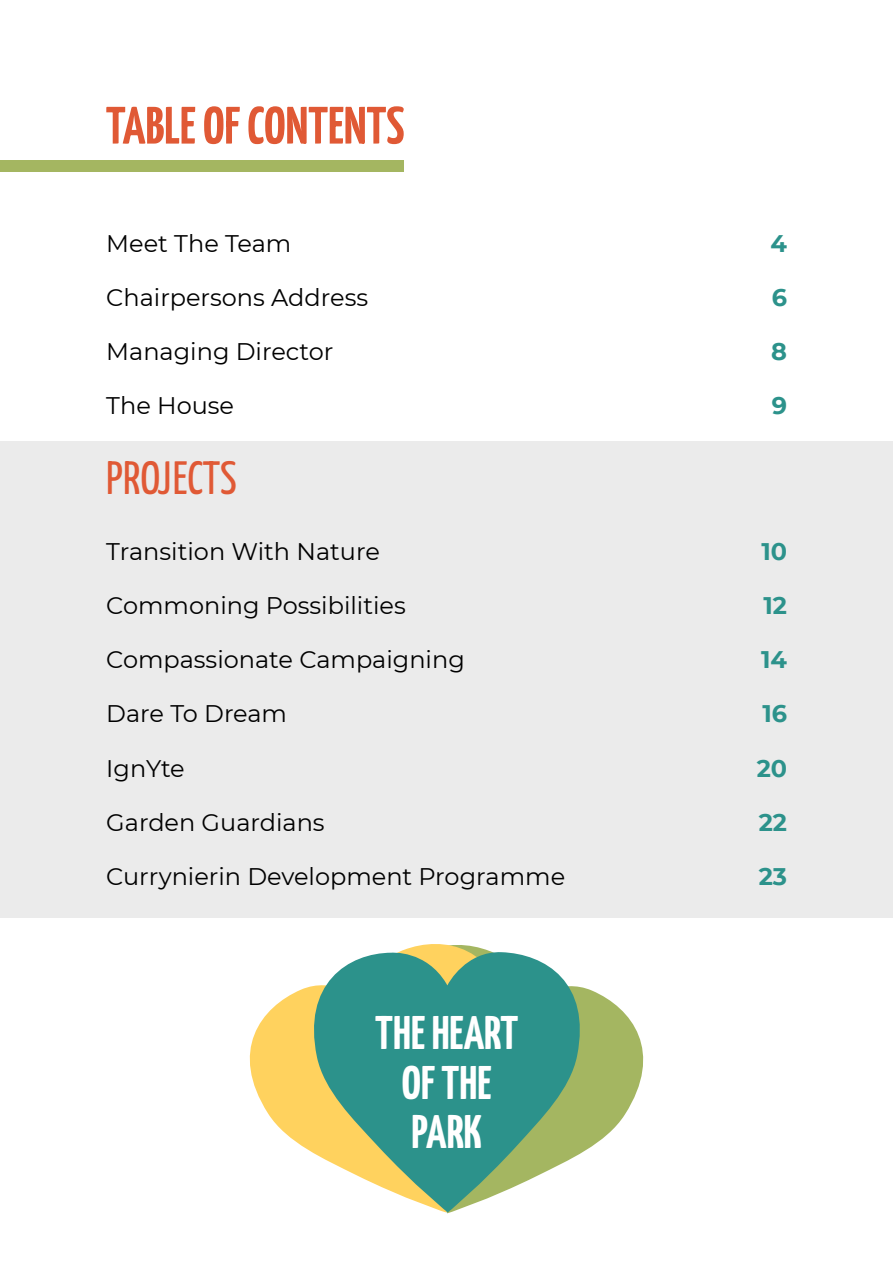
<style>
.page{position:relative;width:893px;height:1263px;background:#fff}
.page>*{position:absolute;margin:0;border:0;box-sizing:border-box;transform-origin:0 0}
.t1{font:700 52.5px "Yanone Kaffeesatz";color:#e05935}
.t2{font:700 46.95px/49.7px "Yanone Kaffeesatz";color:#fff;text-align:center}
.t3{font:46.5px "Yanone Kaffeesatz";color:#e05935}
.t4{font:24px "Montserrat";color:#000}
.t5{font:700 24px "Montserrat";color:#2c928b}
</style>
<div class="page">
<svg style="left:445px;top:990px;width:199px;height:223px"></svg>
<svg style="left:249px;top:944px;width:238px;height:202px;fill:#ffd261"></svg>
<svg style="left:302px;top:950px;width:289px;height:262px;fill:#2c928b"></svg>
<div style="left:0;top:441px;width:893px;height:476px;background:#ebebeb"></div>
<div style="left:0;top:160px;width:404px;height:12px;background:#a4b661"></div>
<h1 class="t1" style="left:106px;top:105px;width:300px">TABLE OF CONTENTS</h1>
<p class="t4" style="left:106px;top:228px;width:187px">Meet The Team</p>
<p class="t5" style="left:770px;top:228px;width:18px">4</p>
<p class="t4" style="left:106px;top:283px;width:263px">Chairpersons Address</p>
<p class="t5" style="left:772px;top:283px;width:17px">6</p>
<p class="t4" style="left:106px;top:337px;width:229px">Managing Director</p>
<p class="t5" style="left:771px;top:337px;width:17px">8</p>
<p class="t4" style="left:106px;top:391px;width:129px">The House</p>
<p class="t5" style="left:772px;top:391px;width:17px">9</p>
<h3 class="t3" style="left:106px;top:460px;width:132px">PROJECTS</h3>
<p class="t4" style="left:106px;top:536px;width:275px">Transition With Nature</p>
<p class="t5" style="left:761px;top:536px;width:27px">10</p>
<p class="t4" style="left:106px;top:591px;width:301px">Commoning Possibilities</p>
<p class="t5" style="left:763px;top:591px;width:25px">12</p>
<p class="t4" style="left:106px;top:645px;width:360px">Compassionate Campaigning</p>
<p class="t5" style="left:761px;top:645px;width:27px">14</p>
<p class="t4" style="left:106px;top:699px;width:182px">Dare To Dream</p>
<p class="t5" style="left:762px;top:699px;width:26px">16</p>
<p class="t4" style="left:106px;top:753px;width:80px">IgnYte</p>
<p class="t5" style="left:757px;top:753px;width:32px">20</p>
<p class="t4" style="left:106px;top:808px;width:220px">Garden Guardians</p>
<p class="t5" style="left:759px;top:808px;width:30px">22</p>
<p class="t4" style="left:106px;top:862px;width:460px">Currynierin Development Programme</p>
<p class="t5" style="left:759px;top:862px;width:30px">23</p>
<h2 class="t2" style="left:375px;top:1012px;width:145px">THE HEART<br>OF THE<br>PARK</h2>
</div>
